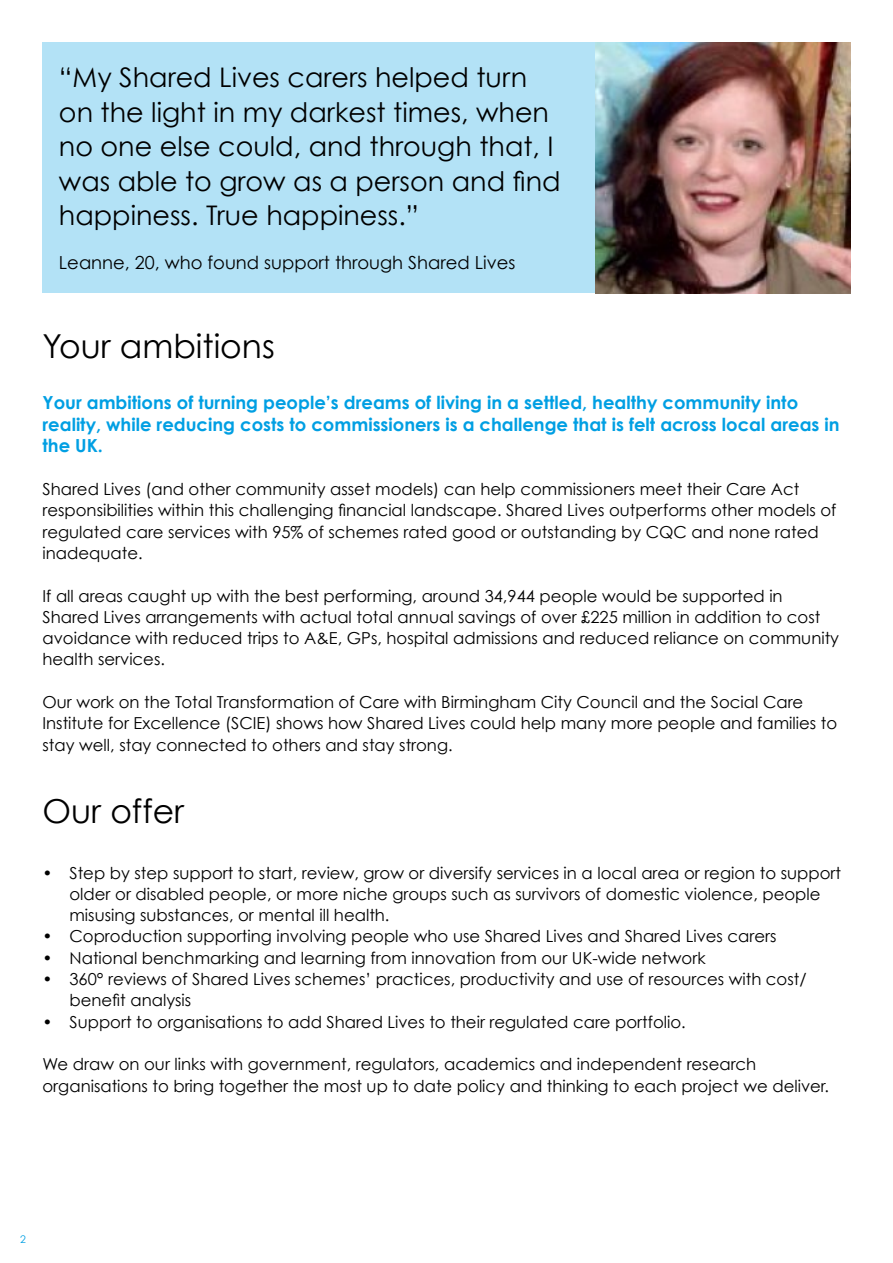
<style>
.page{position:relative;width:893px;height:1263px;background:#fff}
.page>*{position:absolute;margin:0;border:0;box-sizing:border-box;transform-origin:0 0}
.t1{font:33px "Century Gothic";color:#000}
.t2{font:27px/34.5px "Century Gothic";color:#000}
.t3{font:700 18px/21.6px "Century Gothic";color:#009fe3}
.t4{font:18px "Century Gothic";color:#000}
.t5{font:16.5px/21.3px "Century Gothic";color:#000}
.t6{font:10.5px "Century Gothic";color:#009fe3}
</style>
<div class="page">
<div style="left:43px;top:43px;width:808px;height:250px;background:#b3e2f6"></div>
<img style="left:596px;top:43px;width:254px;height:250px">
<h2 class="t2" style="left:59px;top:60px;width:503px">“My Shared Lives carers helped turn on the light in my darkest times, when no one else could, and through that, I was able to grow as a person and find happiness. True happiness.”</h2>
<p class="t4" style="left:59px;top:251px;width:458px">Leanne, 20, who found support through Shared Lives</p>
<h1 class="t1" style="left:43px;top:325px;width:234px">Your ambitions</h1>
<p class="t3" style="left:43px;top:391px;width:799px">Your ambitions of turning people’s dreams of living in a settled, healthy community into reality, while reducing costs to commissioners is a challenge that is felt across local areas in the UK.</p>
<p class="t5" style="left:43px;top:478px;width:795px">Shared Lives (and other community asset models) can help commissioners meet their Care Act responsibilities within this challenging financial landscape. Shared Lives outperforms other models of regulated care services with 95% of schemes rated good or outstanding by CQC and none rated inadequate.</p>
<p class="t5" style="left:43px;top:585px;width:798px">If all areas caught up with the best performing, around 34,944 people would be supported in Shared Lives arrangements with actual total annual savings of over £225 million in addition to cost avoidance with reduced trips to A&amp;E, GPs, hospital admissions and reduced reliance on community health services.</p>
<p class="t5" style="left:43px;top:691px;width:796px">Our work on the Total Transformation of Care with Birmingham City Council and the Social Care<br>Institute for Excellence (SCIE) shows how Shared Lives could help many more people and families to stay well, stay connected to others and stay strong.</p>
<h1 class="t1" style="left:43px;top:791px;width:143px">Our offer</h1>
<p class="t5" style="left:70px;top:862px;width:773px;text-indent:-27px">• Step by step support to start, review, grow or diversify services in a local area or region to support older or disabled people, or more niche groups such as survivors of domestic violence, people misusing substances, or mental ill health.</p>
<p class="t5" style="left:43px;top:925px;width:735px">• Coproduction supporting involving people who use Shared Lives and Shared Lives carers</p>
<p class="t5" style="left:43px;top:947px;width:665px">• National benchmarking and learning from innovation from our UK-wide network</p>
<p class="t5" style="left:70px;top:968px;width:739px;text-indent:-27px">• 360° reviews of Shared Lives schemes’ practices, productivity and use of resources with cost/ benefit analysis</p>
<p class="t5" style="left:43px;top:1011px;width:645px">• Support to organisations to add Shared Lives to their regulated care portfolio.</p>
<p class="t5" style="left:43px;top:1053px;width:788px">We draw on our links with government, regulators, academics and independent research organisations to bring together the most up to date policy and thinking to each project we deliver.</p>
<p class="t6" style="left:20px;top:1233px;width:7px">2</p>
</div>
